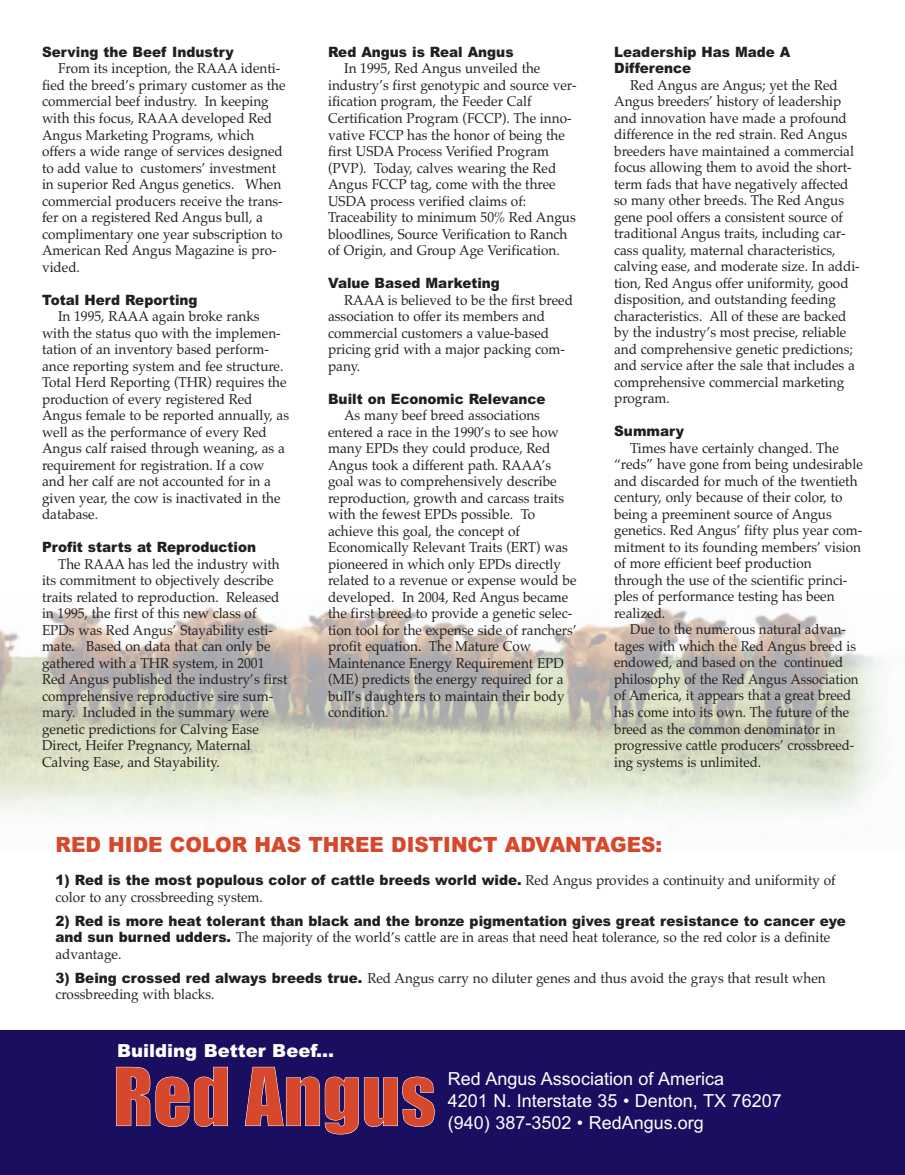
<style>
.page{position:relative;width:905px;height:1175px;background:#fff}
.page>*{position:absolute;margin:0;border:0;box-sizing:border-box;transform-origin:0 0}
.t1{font:900 21px "Arial";color:#d6472b;scale:.95 1}
.t2{font:18px/21.6px "Arial";color:#fff}
.t3{font:900 18px "Arial";color:#fff}
.t4{font:14.25px/16.5px "Palatino";color:#231f20;scale:.95 1}
.t5{font:900 14.25px/16.5px "Arial";color:#231f20;scale:.95 1}
.t6{font:14.25px/16.5px "Palatino";color:#231f20;scale:.93 1}
.s1{font-family:"Palatino";font-weight:400}
.s2{font-family:"Arial";font-weight:900}
</style>
<div class="page">
<div style="left:0;top:1029px;width:904px;height:145px;background:#1a0e60"></div>
<img style="left:0;top:606px;width:884px;height:212px">
<svg style="left:116px;top:1066px;width:318px;height:68px"></svg>
<p class="t5" style="left:42px;top:44px;width:203px">Serving the Beef Industry</p>
<p class="t4" style="left:42px;top:60px;width:258px;text-indent:16px">From its inception, the RAAA identi&shy;fied the breed’s primary customer as the commercial beef industry. In keeping with this focus, RAAA developed Red Angus Marketing Programs, which offers a wide range of services designed to add value to customers’ investment in superior Red Angus genetics. When commercial producers receive the trans&shy;fer on a registered Red Angus bull, a complimentary one year subscription to American Red Angus Magazine is pro&shy;vided.</p>
<p class="t5" style="left:42px;top:291px;width:165px">Total Herd Reporting</p>
<p class="t4" style="left:42px;top:308px;width:261px;text-indent:16px">In 1995, RAAA again broke ranks with the status quo with the implemen&shy;tation of an inventory based perform&shy;ance reporting system and fee structure.<br>Total Herd Reporting (THR) requires the production of every registered Red Angus female to be reported annually, as well as the performance of every Red Angus calf raised through weaning, as a requirement for registration. If a cow and her calf are not accounted for in a given year, the cow is inactivated in the database.</p>
<p class="t5" style="left:42px;top:539px;width:227px">Profit starts at Reproduction</p>
<p class="t4" style="left:42px;top:555px;width:260px;text-indent:16px">The RAAA has led the industry with its commitment to objectively describe traits related to reproduction. Released in 1995, the first of this new class of EPDs was Red Angus’ Stayability esti&shy;mate. Based on data that can only be gathered with a THR system, in 2001<br>Red Angus published the industry’s first comprehensive reproductive sire sum&shy;mary. Included in the summary were genetic predictions for Calving Ease Direct, Heifer Pregnancy, Maternal Calving Ease, and Stayability.</p>
<p class="t5" style="left:328px;top:44px;width:197px">Red Angus is Real Angus</p>
<p class="t4" style="left:328px;top:60px;width:263px;text-indent:16px">In 1995, Red Angus unveiled the industry’s first genotypic and source ver&shy;ification program, the Feeder Calf Certification Program (FCCP). The inno&shy;vative FCCP has the honor of being the first USDA Process Verified Program (PVP). Today, calves wearing the Red Angus FCCP tag, come with the three USDA process verified claims of:<br>Traceability to minimum 50% Red Angus bloodlines, Source Verification to Ranch of Origin, and Group Age Verification.</p>
<p class="t5" style="left:328px;top:275px;width:182px">Value Based Marketing</p>
<p class="t4" style="left:328px;top:291px;width:259px;text-indent:16px">RAAA is believed to be the first breed association to offer its members and commercial customers a value-based pricing grid with a major packing com&shy;pany.</p>
<p class="t5" style="left:328px;top:390px;width:230px">Built on Economic Relevance</p>
<p class="t4" style="left:328px;top:407px;width:263px;text-indent:16px">As many beef breed associations entered a race in the 1990’s to see how many EPDs they could produce, Red Angus took a different path. RAAA’s goal was to comprehensively describe reproduction, growth and carcass traits with the fewest EPDs possible. To achieve this goal, the concept of Economically Relevant Traits (ERT) was pioneered in which only EPDs directly related to a revenue or expense would be developed. In 2004, Red Angus became the first breed to provide a genetic selec&shy;tion tool for the expense side of ranchers’ profit equation. The Mature Cow Maintenance Energy Requirement EPD (ME) predicts the energy required for a bull’s daughters to maintain their body condition.</p>
<p class="t5" style="left:614px;top:44px;width:187px">Leadership Has Made A<br>Difference</p>
<p class="t4" style="left:614px;top:77px;width:260px;text-indent:16px">Red Angus are Angus; yet the Red Angus breeders’ history of leadership and innovation have made a profound difference in the red strain. Red Angus breeders have maintained a commercial focus allowing them to avoid the short&shy;term fads that have negatively affected so many other breeds. The Red Angus gene pool offers a consistent source of traditional Angus traits, including car&shy;cass quality, maternal characteristics, calving ease, and moderate size. In addi&shy;tion, Red Angus offer uniformity, good disposition, and outstanding feeding characteristics. All of these are backed by the industry’s most precise, reliable and comprehensive genetic predictions; and service after the sale that includes a comprehensive commercial marketing program.</p>
<p class="t5" style="left:614px;top:423px;width:75px">Summary</p>
<p class="t4" style="left:614px;top:440px;width:263px;text-indent:16px">Times have certainly changed. The “reds” have gone from being undesirable and discarded for much of the twentieth century, only because of their color, to being a preeminent source of Angus genetics. Red Angus’ fifty plus year com&shy;mitment to its founding members’ vision of more efficient beef production through the use of the scientific princi&shy;ples of performance testing has been realized.</p>
<p class="t6" style="left:614px;top:621px;width:264px;text-indent:16px">Due to the numerous natural advan&shy;tages with which the Red Angus breed is endowed, and based on the continued philosophy of the Red Angus Association of America, it appears that a great breed has come into its own. The future of the breed as the common denominator in progressive cattle producers’ crossbreed&shy;ing systems is unlimited.</p>
<h1 class="t1" style="left:56px;top:832px;width:640px">RED HIDE COLOR HAS THREE DISTINCT ADVANTAGES:</h1>
<p class="t5" style="left:56px;top:872px;width:822px">1) Red is the most populous color of cattle breeds world wide. <span class="s1">Red Angus provides a continuity and uniformity of</span></p>
<p class="t4" style="left:56px;top:888px;width:220px">color to any crossbreeding system.</p>
<p class="t5" style="left:56px;top:912px;width:833px">2) Red is more heat tolerant than black and the bronze pigmentation gives great resistance to cancer eye</p>
<p class="t4" style="left:56px;top:929px;width:817px"><span class="s2">and sun burned udders.</span> The majority of the world’s cattle are in areas that need heat tolerance, so the red color is a definite advantage.</p>
<p class="t4" style="left:55px;top:969px;width:812px"><span class="s2">3) Being crossed red always breeds true.</span> Red Angus carry no diluter genes and thus avoid the grays that result when crossbreeding with blacks.</p>
<p class="t3" style="left:117px;top:1040px;width:219px">Building Better Beef...</p>
<p class="t2" style="left:448px;top:1068px;width:335px">Red Angus Association of America<br>4201 N. Interstate 35 • Denton, TX 76207 (940) 387-3502 • RedAngus.org</p>
</div>
